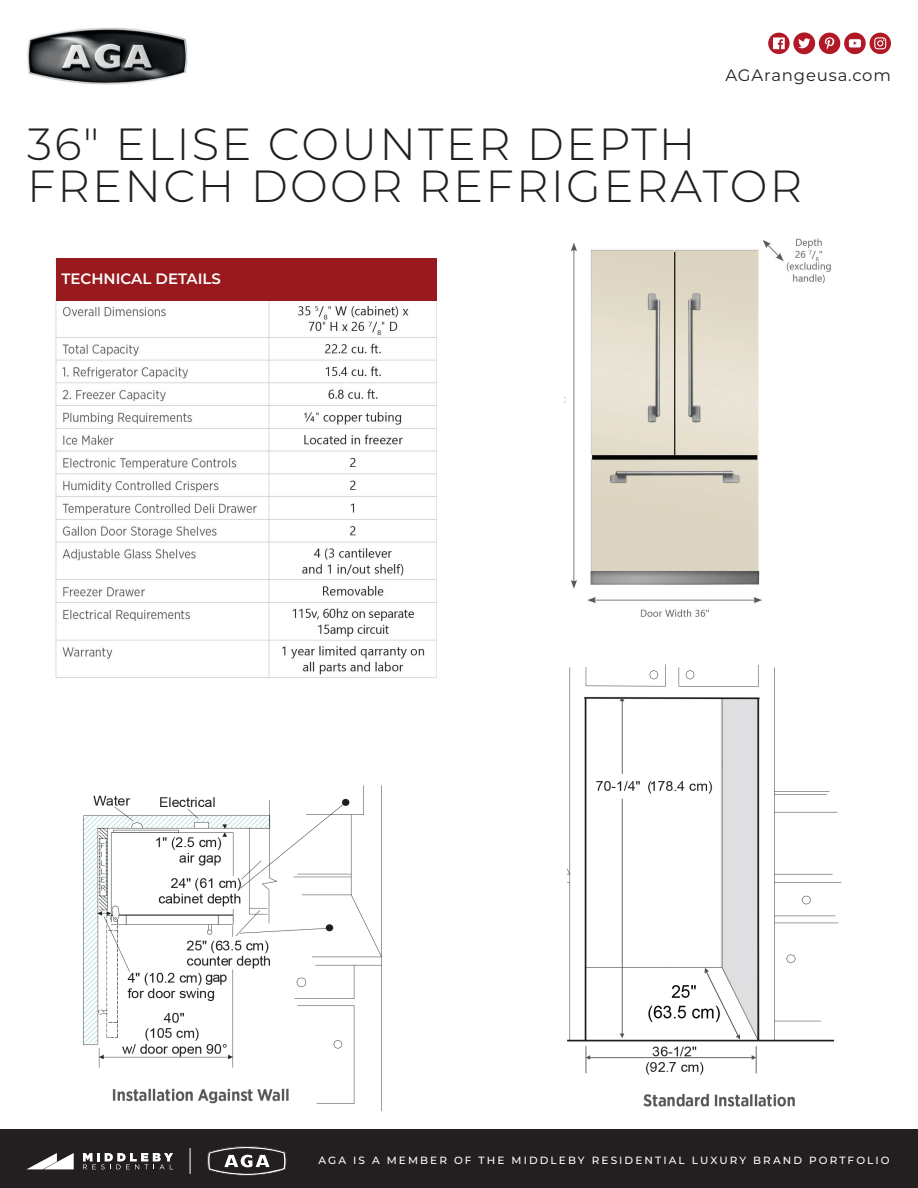
<style>
.page{position:relative;width:918px;height:1188px;background:#fff}
.page>*{position:absolute;margin:0;border:0;box-sizing:border-box;transform-origin:0 0}
.t1{font:300 45px/42px "Montserrat";letter-spacing:.05em;color:#231f20}
.t2{font:16.5px "Montserrat";letter-spacing:.05em;color:#231f20}
.t3{font:600 15px "Montserrat";color:#fff}
.t4{font:500 10.5px "Montserrat";letter-spacing:.2em;color:#fff}
</style>
<div class="page">
<svg style="left:768px;top:32px;width:123px;height:22px"></svg>
<div style="left:0;top:1130px;width:918px;height:58px;background:#231f20"></div>
<svg style="left:83px;top:1153px;width:90px;height:16px"></svg>
<svg style="left:27px;top:1153px;width:47px;height:16px"></svg>
<svg style="left:207px;top:1146px;width:79px;height:30px"></svg>
<svg style="left:190px;top:1148px;width:1px;height:26px"></svg>
<img style="left:27px;top:27px;width:161px;height:58px">
<img style="left:55px;top:259px;width:382px;height:419px">
<div style="left:56px;top:258px;width:381px;height:42px;background:#991a1e"></div>
<img style="left:565px;top:238px;width:266px;height:379px">
<img style="left:83px;top:785px;width:299px;height:326px">
<img style="left:567px;top:664px;width:275px;height:443px">
<h2 class="t2" style="left:725px;top:64px;width:167px">AGArangeusa.com</h2>
<h1 class="t1" style="left:27px;top:122px;width:777px">36" ELISE COUNTER DEPTH<br>FRENCH DOOR REFRIGERATOR</h1>
<h3 class="t3" style="left:62px;top:268px;width:161px">TECHNICAL DETAILS</h3>
<p class="t4" style="left:319px;top:1153px;width:573px">AGA IS A MEMBER OF THE MIDDLEBY RESIDENTIAL LUXURY BRAND PORTFOLIO</p>
</div>
